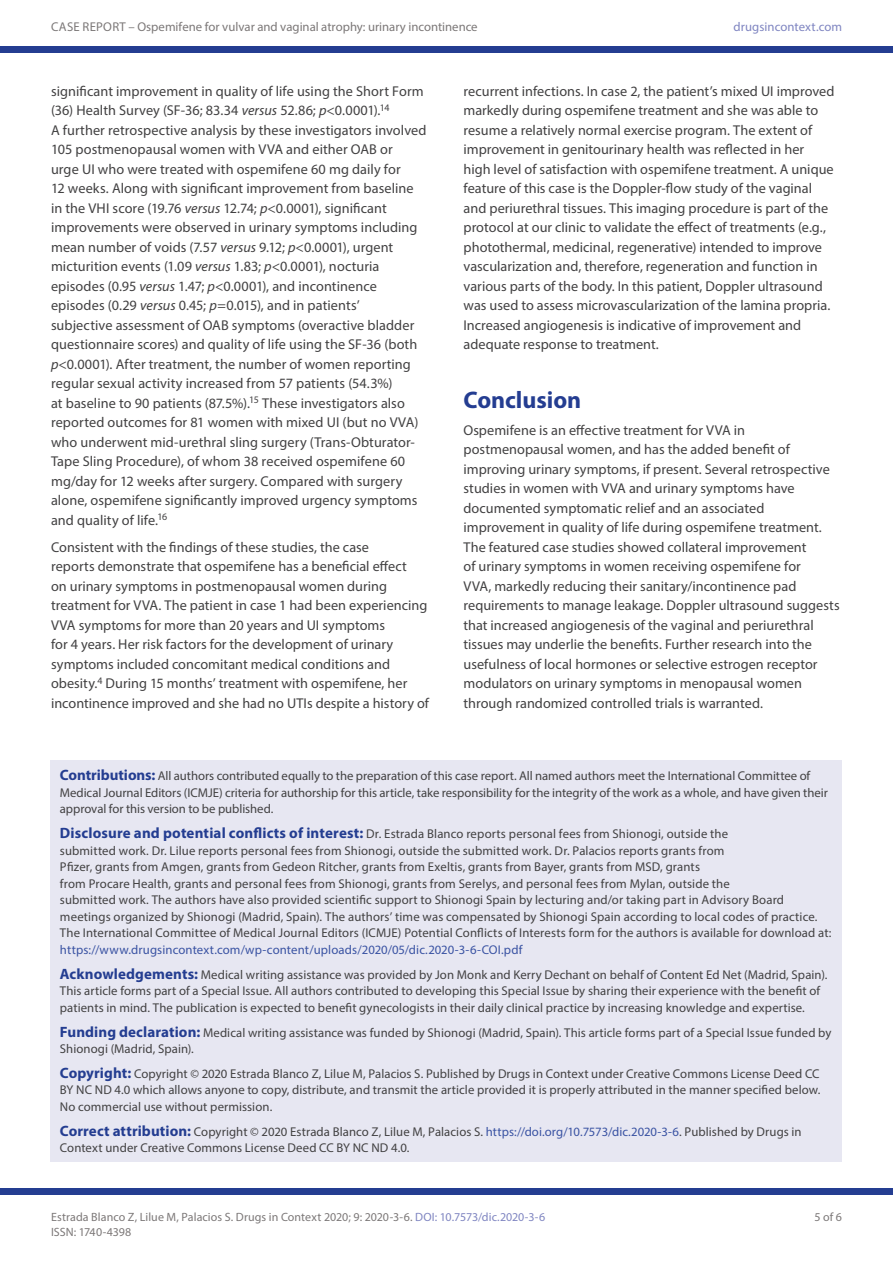
<style>
.page{position:relative;width:893px;height:1263px;background:#fff}
.page>*{position:absolute;margin:0;border:0;box-sizing:border-box;transform-origin:0 0}
.t1{font:700 24px "Myriad Pro";letter-spacing:-.005em;color:#243d91}
.TXT_S{font:14.25px/19.5px "Myriad Pro";letter-spacing:.005em;color:#424142}
.TXT{font:14.25px/19.5px "Myriad Pro";color:#424142}
.SIDE_HEAD{font:12.75px/16.5px "Myriad Pro";letter-spacing:.01em;color:#424142}
.t2{font:12.75px "Myriad Pro";color:#7c7878}
.t3{font:12.75px "Myriad Pro";letter-spacing:.005em;color:#7f85c1}
.t4{font:12px "Myriad Pro";letter-spacing:.005em;color:#7c7878}
.s1{font-style:italic}
.s2{font-weight:700;font-size:15px;color:#243d91}
.s3{color:#3a53a3}
.s4{color:#7f85c1}
</style>
<div class="page">
<div style="left:0;top:1188px;width:893px;height:7px;background:#243d91"></div>
<div style="left:0;top:47px;width:893px;height:6px;background:#243d91"></div>
<div style="left:51px;top:760px;width:791px;height:401px;background:#e7e7f2"></div>
<p class="t2" style="left:51px;top:18px;width:428px">CASE REPORT – Ospemifene for vulvar and vaginal atrophy: urinary incontinence</p>
<p class="t3" style="left:734px;top:18px;width:110px">drugsincontext.com</p>
<p class="TXT_S" style="left:51px;top:81px;width:377px">significant improvement in quality of life using the Short Form (36) Health Survey (SF-36; 83.34 <span class="s1">versus</span> 52.86; <span class="s1">p</span>&lt;0.0001).<sup>14<br></sup>A further retrospective analysis by these investigators involved 105 postmenopausal women with VVA and either OAB or<br>urge UI who were treated with ospemifene 60 mg daily for<br>12 weeks. Along with significant improvement from baseline in the VHI score (19.76 <span class="s1">versus</span> 12.74; <span class="s1">p</span>&lt;0.0001), significant improvements were observed in urinary symptoms including mean number of voids (7.57 <span class="s1">versus</span> 9.12; <span class="s1">p</span>&lt;0.0001), urgent micturition events (1.09 <span class="s1">versus</span> 1.83; <span class="s1">p</span>&lt;0.0001), nocturia episodes (0.95 <span class="s1">versus</span> 1.47; <span class="s1">p</span>&lt;0.0001), and incontinence episodes (0.29 <span class="s1">versus</span> 0.45; <span class="s1">p</span>=0.015), and in patients’<br>subjective assessment of OAB symptoms (overactive bladder questionnaire scores) and quality of life using the SF-36 (both <span class="s1">p</span>&lt;0.0001). After treatment, the number of women reporting regular sexual activity increased from 57 patients (54.3%)<br>at baseline to 90 patients (87.5%).<sup>15</sup> These investigators also reported outcomes for 81 women with mixed UI (but no VVA) who underwent mid-urethral sling surgery (Trans-Obturator-Tape Sling Procedure), of whom 38 received ospemifene 60 mg/day for 12 weeks after surgery. Compared with surgery alone, ospemifene significantly improved urgency symptoms and quality of life.<sup>16</sup></p>
<p class="TXT_S" style="left:51px;top:537px;width:380px">Consistent with the findings of these studies, the case<br>reports demonstrate that ospemifene has a beneficial effect<br>on urinary symptoms in postmenopausal women during treatment for VVA. The patient in case 1 had been experiencing VVA symptoms for more than 20 years and UI symptoms<br>for 4 years. Her risk factors for the development of urinary symptoms included concomitant medical conditions and obesity.<sup>4</sup> During 15 months’ treatment with ospemifene, her incontinence improved and she had no UTIs despite a history of</p>
<p class="TXT_S" style="left:463px;top:81px;width:373px">recurrent infections. In case 2, the patient’s mixed UI improved markedly during ospemifene treatment and she was able to resume a relatively normal exercise program. The extent of improvement in genitourinary health was reflected in her high level of satisfaction with ospemifene treatment. A unique feature of this case is the Doppler-flow study of the vaginal and periurethral tissues. This imaging procedure is part of the protocol at our clinic to validate the effect of treatments (e.g., photothermal, medicinal, regenerative) intended to improve vascularization and, therefore, regeneration and function in various parts of the body. In this patient, Doppler ultrasound was used to assess microvascularization of the lamina propria.<br>Increased angiogenesis is indicative of improvement and adequate response to treatment.</p>
<h1 class="t1" style="left:463px;top:384px;width:119px">Conclusion</h1>
<p class="TXT" style="left:463px;top:420px;width:378px">Ospemifene is an effective treatment for VVA in postmenopausal women, and has the added benefit of improving urinary symptoms, if present. Several retrospective studies in women with VVA and urinary symptoms have documented symptomatic relief and an associated improvement in quality of life during ospemifene treatment.<br>The featured case studies showed collateral improvement<br>of urinary symptoms in women receiving ospemifene for<br>VVA, markedly reducing their sanitary/incontinence pad requirements to manage leakage. Doppler ultrasound suggests that increased angiogenesis of the vaginal and periurethral tissues may underlie the benefits. Further research into the usefulness of local hormones or selective estrogen receptor modulators on urinary symptoms in menopausal women through randomized controlled trials is warranted.</p>
<p class="SIDE_HEAD" style="left:60px;top:768px;width:769px"><span class="s2">Contributions:</span> All authors contributed equally to the preparation of this case report. All named authors meet the International Committee of<br>Medical Journal Editors (ICMJE) criteria for authorship for this article, take responsibility for the integrity of the work as a whole, and have given their approval for this version to be published.</p>
<p class="SIDE_HEAD" style="left:60px;top:825px;width:773px"><span class="s2">Disclosure and potential conflicts of interest:</span> Dr. Estrada Blanco reports personal fees from Shionogi, outside the<br>submitted work. Dr. Lilue reports personal fees from Shionogi, outside the submitted work. Dr. Palacios reports grants from<br>Pfizer, grants from Amgen, grants from Gedeon Ritcher, grants from Exeltis, grants from Bayer, grants from MSD, grants<br>from Procare Health, grants and personal fees from Shionogi, grants from Serelys, and personal fees from Mylan, outside the<br>submitted work. The authors have also provided scientific support to Shionogi Spain by lecturing and/or taking part in Advisory Board meetings organized by Shionogi (Madrid, Spain). The authors’ time was compensated by Shionogi Spain according to local codes of practice.<br>The International Committee of Medical Journal Editors (ICMJE) Potential Conflicts of Interests form for the authors is available for download at: <span class="s3">https://www.drugsincontext.com/wp-content/uploads/2020/05/dic.2020-3-6-COI.pdf</span></p>
<p class="SIDE_HEAD" style="left:60px;top:966px;width:769px"><span class="s2">Acknowledgements:</span> Medical writing assistance was provided by Jon Monk and Kerry Dechant on behalf of Content Ed Net (Madrid, Spain).<br>This article forms part of a Special Issue. All authors contributed to developing this Special Issue by sharing their experience with the benefit of patients in mind. The publication is expected to benefit gynecologists in their daily clinical practice by increasing knowledge and expertise.</p>
<p class="SIDE_HEAD" style="left:60px;top:1024px;width:773px"><span class="s2">Funding declaration:</span> Medical writing assistance was funded by Shionogi (Madrid, Spain). This article forms part of a Special Issue funded by<br>Shionogi (Madrid, Spain).</p>
<p class="SIDE_HEAD" style="left:60px;top:1065px;width:762px;text-align:justify"><span class="s2">Copyright:</span> Copyright © 2020 Estrada Blanco Z, Lilue M, Palacios S. Published by Drugs in Context under Creative Commons License Deed CC BY NC ND 4.0 which allows anyone to copy, distribute, and transmit the article provided it is properly attributed in the manner specified below.<br>No commercial use without permission.</p>
<p class="SIDE_HEAD" style="left:60px;top:1123px;width:743px"><span class="s2">Correct attribution:</span> Copyright © 2020 Estrada Blanco Z, Lilue M, Palacios S. <span class="s3">https://doi.org/10.7573/dic.2020-3-6</span>. Published by Drugs in<br>Context under Creative Commons License Deed CC BY NC ND 4.0.</p>
<p class="t4" style="left:51px;top:1209px;width:496px">Estrada Blanco Z, Lilue M, Palacios S. Drugs in Context 2020; 9: 2020-3-6. <span class="s4">DOI: 10.7573/dic.2020-3-6</span></p>
<p class="t4" style="left:814px;top:1209px;width:29px">5 of 6</p>
<p class="t4" style="left:51px;top:1224px;width:82px">ISSN: 1740-4398</p>
</div>
